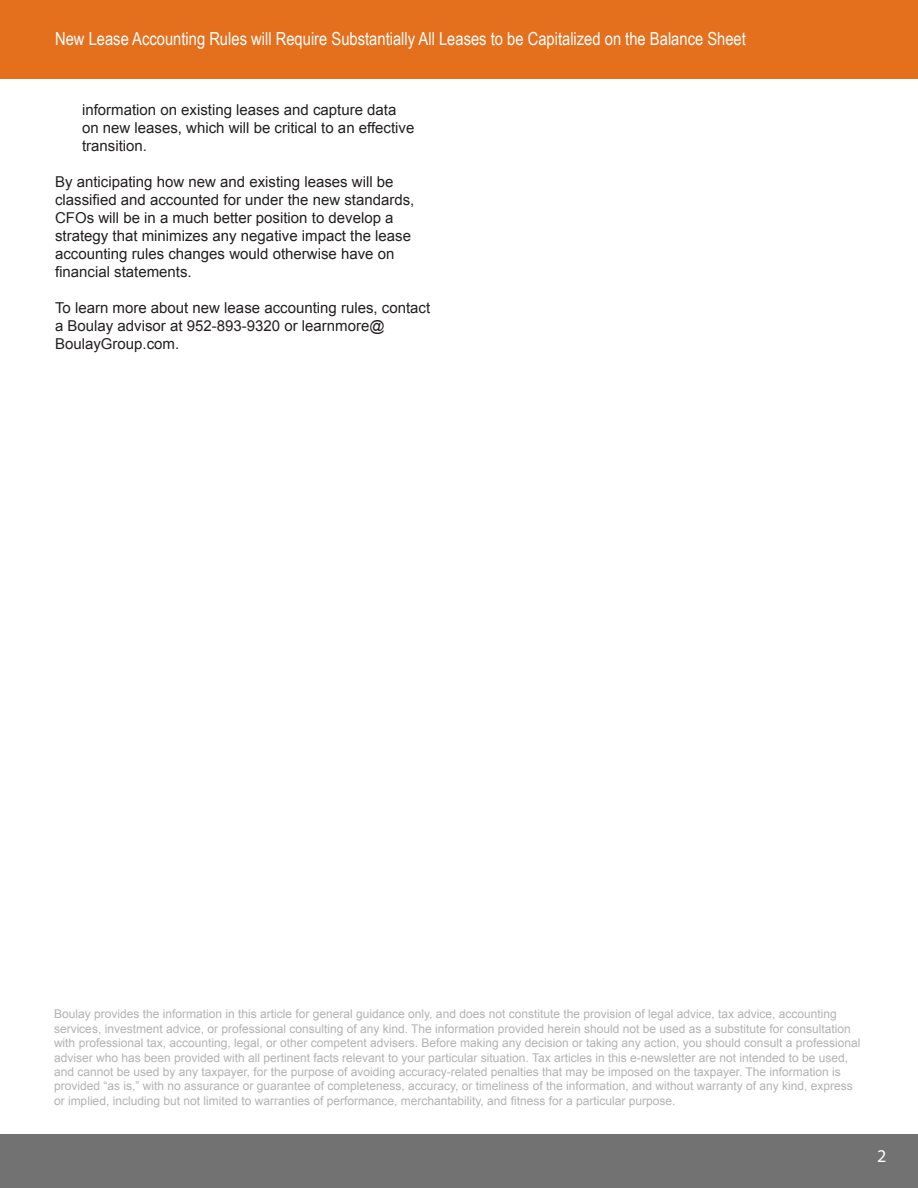
<style>
.page{position:relative;width:918px;height:1188px;background:#fff}
.page>*{position:absolute;margin:0;border:0;box-sizing:border-box;transform-origin:0 0}
.t1{font:18px "Arial Narrow";color:#fff}
.t2{font:18px "Myriad Pro";color:#fff}
.t3{font:15px/18px "Arial";color:#231f20}
.t4{font:12px/14.4px "Arial";color:#b4b2b2}
</style>
<div class="page">
<div style="left:0;top:0;width:918px;height:78px;background:#e4701e"></div>
<div style="left:0;top:1134px;width:918px;height:54px;background:#717271"></div>
<p class="t1" style="left:55px;top:25px;width:692px">New Lease Accounting Rules will Require Substantially All Leases to be Capitalized on the Balance Sheet</p>
<p class="t3" style="left:82px;top:100px;width:334px">information on existing leases and capture data on new leases, which will be critical to an effective transition.</p>
<p class="t3" style="left:55px;top:172px;width:361px">By anticipating how new and existing leases will be classified and accounted for under the new standards, CFOs will be in a much better position to develop a strategy that minimizes any negative impact the lease accounting rules changes would otherwise have on financial statements.</p>
<p class="t3" style="left:55px;top:298px;width:377px">To learn more about new lease accounting rules, contact a Boulay advisor at 952-893-9320 or learnmore@<br>BoulayGroup.com.</p>
<p class="t4" style="left:54px;top:1007px;width:808px">Boulay provides the information in this article for general guidance only, and does not constitute the provision of legal advice, tax advice, accounting services, investment advice, or professional consulting of any kind. The information provided herein should not be used as a substitute for consultation with professional tax, accounting, legal, or other competent advisers. Before making any decision or taking any action, you should consult a professional adviser who has been provided with all pertinent facts relevant to your particular situation. Tax articles in this e-newsletter are not intended to be used, and cannot be used by any taxpayer, for the purpose of avoiding accuracy-related penalties that may be imposed on the taxpayer. The information is provided “as is,” with no assurance or guarantee of completeness, accuracy, or timeliness of the information, and without warranty of any kind, express or implied, including but not limited to warranties of performance, merchantability, and fitness for a particular purpose.</p>
<p class="t2" style="left:877px;top:1145px;width:11px">2</p>
</div>
